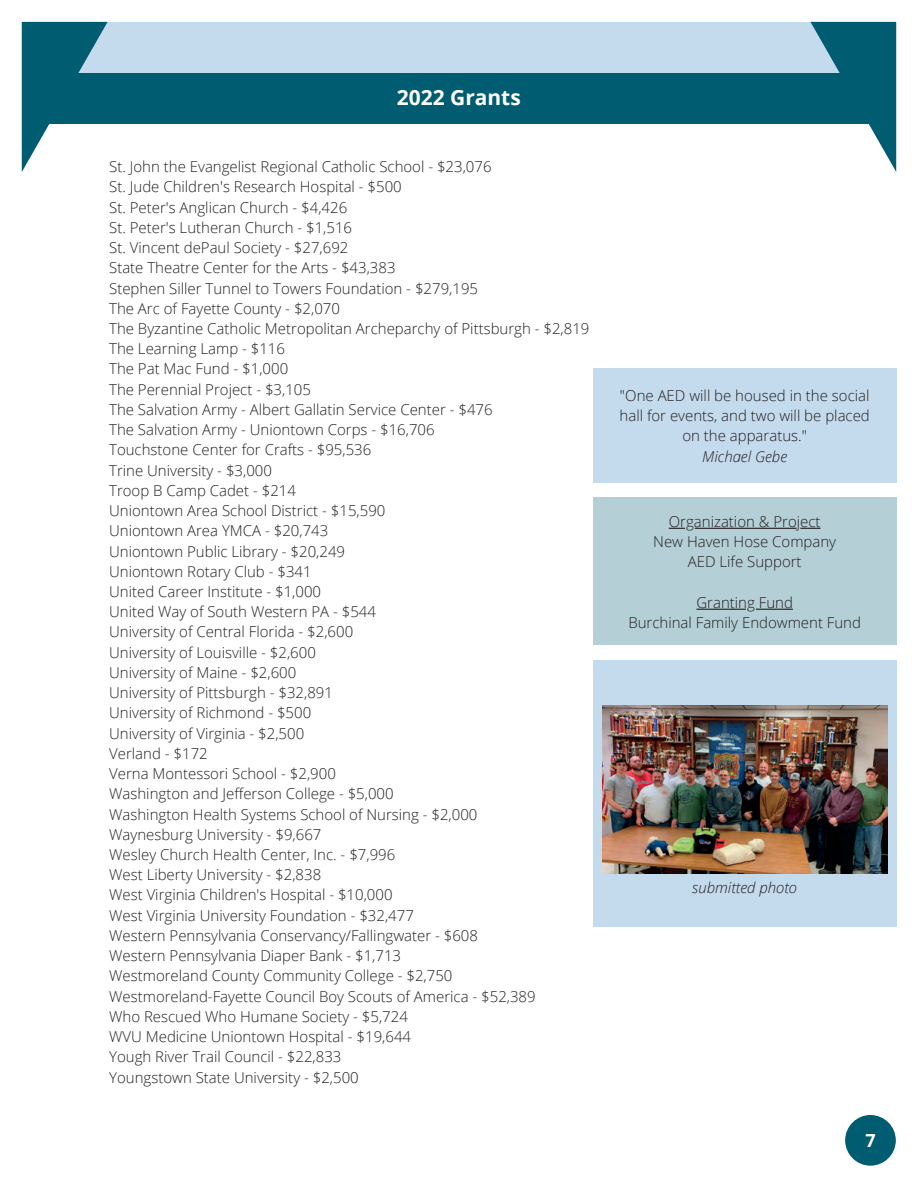
<style>
.page{position:relative;width:918px;height:1188px;background:#fff}
.page>*{position:absolute;margin:0;border:0;box-sizing:border-box;transform-origin:0 0}
.t1{font:700 21px "Open Sans";color:#fff}
.t2{font:700 18px "Open Sans";color:#fff}
.t3{font:300 15px/20.2px "Open Sans";color:#231f20;text-align:center}
.t4{font:italic 300 15px "Open Sans";color:#231f20}
</style>
<div class="page">
<div style="left:22px;top:73px;width:873px;height:51px;background:#005c71"></div>
<div style="left:22px;top:22px;width:873px;height:51px;background:#c4daed"></div>
<svg style="left:22px;top:22px;width:86px;height:150px"></svg>
<svg style="left:810px;top:22px;width:86px;height:150px"></svg>
<div style="left:593px;top:498px;width:303px;height:147px;background:#b4cfd5"></div>
<div style="left:845px;top:1115px;width:51px;height:51px;background:#005c71;border-radius:25px"></div>
<div style="left:593px;top:368px;width:303px;height:115px;background:#c4daed"></div>
<div style="left:593px;top:660px;width:303px;height:266px;background:#c4daed"></div>
<img style="left:603px;top:706px;width:284px;height:167px">
<svg style="left:800px;top:528px;width:21px;height:1px"></svg>
<hr style="left:695px;top:528px;width:102px;height:1px;background:#231f20">
<svg style="left:669px;top:528px;width:16px;height:1px"></svg>
<hr style="left:756px;top:609px;width:37px;height:1px;background:#231f20">
<hr style="left:696px;top:609px;width:50px;height:1px;background:#231f20">
<h1 class="t1" style="left:397px;top:83px;width:126px">2022 Grants</h1>
<p class="t3" style="left:109px;top:156px;width:482px;text-align:left">St. John the Evangelist Regional Catholic School - $23,076<br>St. Jude Children's Research Hospital - $500<br>St. Peter's Anglican Church - $4,426<br>St. Peter's Lutheran Church - $1,516<br>St. Vincent dePaul Society - $27,692<br>State Theatre Center for the Arts - $43,383<br>Stephen Siller Tunnel to Towers Foundation - $279,195<br>The Arc of Fayette County - $2,070<br>The Byzantine Catholic Metropolitan Archeparchy of Pittsburgh - $2,819<br>The Learning Lamp - $116<br>The Pat Mac Fund - $1,000<br>The Perennial Project - $3,105<br>The Salvation Army - Albert Gallatin Service Center - $476<br>The Salvation Army - Uniontown Corps - $16,706<br>Touchstone Center for Crafts - $95,536<br>Trine University - $3,000<br>Troop B Camp Cadet - $214<br>Uniontown Area School District - $15,590<br>Uniontown Area YMCA - $20,743<br>Uniontown Public Library - $20,249<br>Uniontown Rotary Club - $341<br>United Career Institute - $1,000<br>United Way of South Western PA - $544<br>University of Central Florida - $2,600<br>University of Louisville - $2,600<br>University of Maine - $2,600<br>University of Pittsburgh - $32,891<br>University of Richmond - $500<br>University of Virginia - $2,500<br>Verland - $172<br>Verna Montessori School - $2,900<br>Washington and Jefferson College - $5,000<br>Washington Health Systems School of Nursing - $2,000<br>Waynesburg University - $9,667<br>Wesley Church Health Center, Inc. - $7,996<br>West Liberty University - $2,838<br>West Virginia Children's Hospital - $10,000<br>West Virginia University Foundation - $32,477<br>Western Pennsylvania Conservancy/Fallingwater - $608<br>Western Pennsylvania Diaper Bank - $1,713<br>Westmoreland County Community College - $2,750<br>Westmoreland-Fayette Council Boy Scouts of America - $52,389<br>Who Rescued Who Humane Society - $5,724<br>WVU Medicine Uniontown Hospital - $19,644<br>Yough River Trail Council - $22,833<br>Youngstown State University - $2,500</p>
<p class="t3" style="left:620px;top:385px;width:252px">"One AED will be housed in the social hall for events, and two will be placed on the apparatus."</p>
<p class="t4" style="left:702px;top:446px;width:87px">Michael Gebe</p>
<p class="t3" style="left:653px;top:511px;width:184px">Organization &amp; Project<br>New Haven Hose Company<br>AED Life Support</p>
<p class="t3" style="left:628px;top:592px;width:234px">Granting Fund<br>Burchinal Family Endowment Fund</p>
<p class="t4" style="left:692px;top:878px;width:106px">submitted photo</p>
<p class="t2" style="left:865px;top:1128px;width:12px">7</p>
</div>
